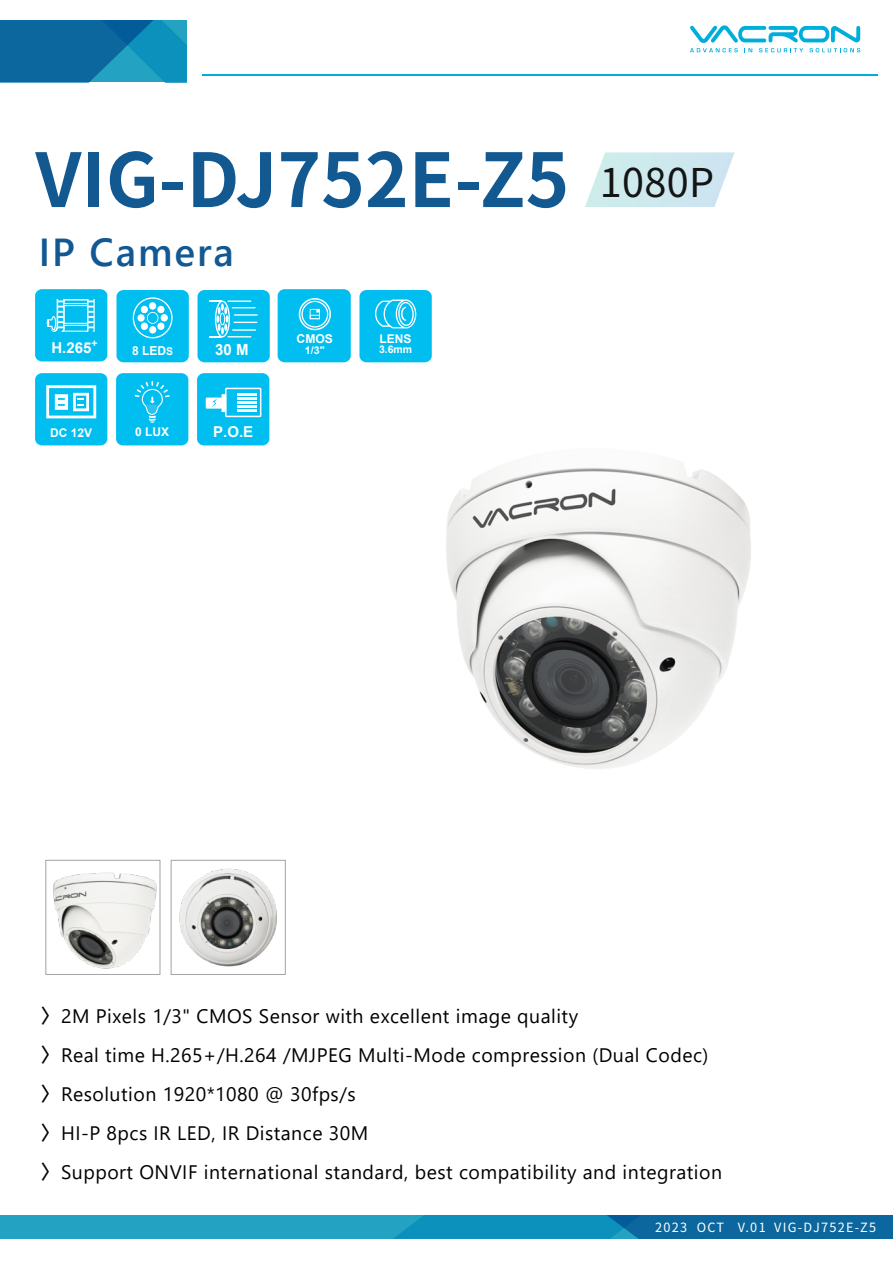
<style>
.page{position:relative;width:893px;height:1263px;background:#fff}
.page>*{position:absolute;margin:0;border:0;box-sizing:border-box;transform-origin:0 0}
.t1{font:700 74.25px "Noto Sans CJ Ktc";color:#125992}
.t2{font:600 39px "Segoe UI";letter-spacing:.05em;color:#125993}
.t3{font:19.5px/39px "Yu Gothic UI";letter-spacing:.025em;color:#000}
.t4{font:700 15.45px "Arial";color:#fff}
.t5{font:700 15px "Arial";color:#fff}
.t6{font:12.75px "Noto Sans CJ Ktc";letter-spacing:.1em;color:#fff}
.t7{font:700 12.3px "Arial";color:#fff}
.t8{font:700 12.15px "Arial";color:#fff}
.t9{font:700 12px "Arial";color:#fff}
.t10{font:700 10.65px "Arial";color:#fff}
.t11{font:700 10.5px "Arial";color:#fff}
.s1{font-weight:400;font-size:39.6px;color:#141414}
.s2{font-size:10.8px}
.s3{font-family:"Noto Sans CJ Ktc";font-weight:500}
</style>
<div class="page">
<div style="left:0;top:1215px;width:893px;height:23px;background:#23a3c1"></div>
<svg style="left:395px;top:1215px;width:498px;height:23px;background:#0b7aab"></svg>
<hr style="left:202px;top:74px;width:676px;height:2px;background:#00aedc">
<svg style="left:0;top:20px;width:186px;height:62px;background:#0d77a8"></svg>
<svg style="left:690px;top:25px;width:170px;height:27px"></svg>
<svg style="left:585px;top:152px;width:150px;height:55px;background:#d4ebf0"></svg>
<div style="left:278px;top:289px;width:73px;height:73px;background:#00bef0;border-radius:7px"></div>
<svg style="left:299px;top:298px;width:32px;height:32px"></svg>
<div style="left:197px;top:290px;width:73px;height:72px;background:#00bef0;border-radius:7px"></div>
<hr style="left:227px;top:300px;width:24px;height:2px;background:#fff">
<svg style="left:210px;top:301px;width:47px;height:36px"></svg>
<hr style="left:234px;top:314px;width:24px;height:2px;background:#fff">
<div style="left:117px;top:290px;width:72px;height:72px;background:#00bef0;border-radius:7px"></div>
<svg style="left:133px;top:297px;width:40px;height:41px"></svg>
<div style="left:359px;top:290px;width:73px;height:72px;background:#00bef0;border-radius:7px"></div>
<svg style="left:375px;top:299px;width:41px;height:29px"></svg>
<div style="left:35px;top:373px;width:72px;height:72px;background:#00bef0;border-radius:7px"></div>
<svg style="left:46px;top:385px;width:50px;height:33px"></svg>
<div style="left:197px;top:373px;width:72px;height:72px;background:#00bef0;border-radius:7px"></div>
<hr style="left:237px;top:397px;width:20px;height:3px;background:#fff">
<hr style="left:237px;top:401px;width:20px;height:3px;background:#fff">
<hr style="left:237px;top:405px;width:20px;height:3px;background:#fff">
<hr style="left:237px;top:409px;width:20px;height:2px;background:#fff">
<hr style="left:237px;top:393px;width:20px;height:3px;background:#fff">
<div style="left:206px;top:398px;width:16px;height:11px;background:#fff"></div>
<div style="left:221px;top:394px;width:5px;height:18px;background:#fff"></div>
<div style="left:225px;top:388px;width:36px;height:29px;border:2px solid #fff"></div>
<svg style="left:211px;top:398px;width:6px;height:10px"></svg>
<div style="left:116px;top:373px;width:72px;height:72px;background:#00bef0;border-radius:7px"></div>
<svg style="left:135px;top:381px;width:35px;height:42px"></svg>
<div style="left:35px;top:289px;width:72px;height:72px;background:#00bef0;border-radius:7px"></div>
<svg style="left:46px;top:299px;width:49px;height:33px"></svg>
<img style="left:179px;top:868px;width:98px;height:98px">
<img style="left:53px;top:872px;width:104px;height:97px">
<img style="left:446px;top:462px;width:305px;height:307px">
<div style="left:45px;top:860px;width:115px;height:115px;border:1px solid #a3a3a3"></div>
<div style="left:171px;top:860px;width:115px;height:115px;border:1px solid #a3a3a3"></div>
<h1 class="t1" style="left:35px;top:138px;width:680px">VIG-DJ752E-Z5 <span class="s1">1080P</span></h1>
<h2 class="t2" style="left:39px;top:215px;width:197px">IP Camera</h2>
<p class="t5" style="left:51px;top:337px;width:48px">H.265<sup>+</sup></p>
<p class="t8" style="left:297px;top:330px;width:38px">CMOS</p>
<p class="t7" style="left:132px;top:342px;width:43px">8 LED<span class="s2">S</span></p>
<p class="t4" style="left:215px;top:338px;width:35px">30 M</p>
<p class="t10" style="left:305px;top:343px;width:21px">1/3"</p>
<p class="t9" style="left:50px;top:424px;width:44px">DC 12V</p>
<p class="t9" style="left:135px;top:424px;width:36px">0 LUX</p>
<p class="t5" style="left:213px;top:421px;width:42px">P.O.E</p>
<p class="t9" style="left:380px;top:330px;width:34px">LENS</p>
<p class="t11" style="left:379px;top:342px;width:35px">3.6mm</p>
<p class="t3" style="left:41px;top:994px;width:683px"><span class="s3">〉</span>2M Pixels 1/3" CMOS Sensor with excellent image quality<br><span class="s3">〉</span>Real time H.265+/H.264 /MJPEG Multi-Mode compression (Dual Codec)<span class="s3">〉</span>Resolution 1920*1080 @ 30fps/s<br><span class="s3">〉</span>HI-P 8pcs IR LED, IR Distance 30M<br><span class="s3">〉</span>Support ONVIF international standard, best compatibility and integration</p>
<p class="t6" style="left:655px;top:1220px;width:223px">2023 OCT V.01 VIG-DJ752E-Z5</p>
</div>
